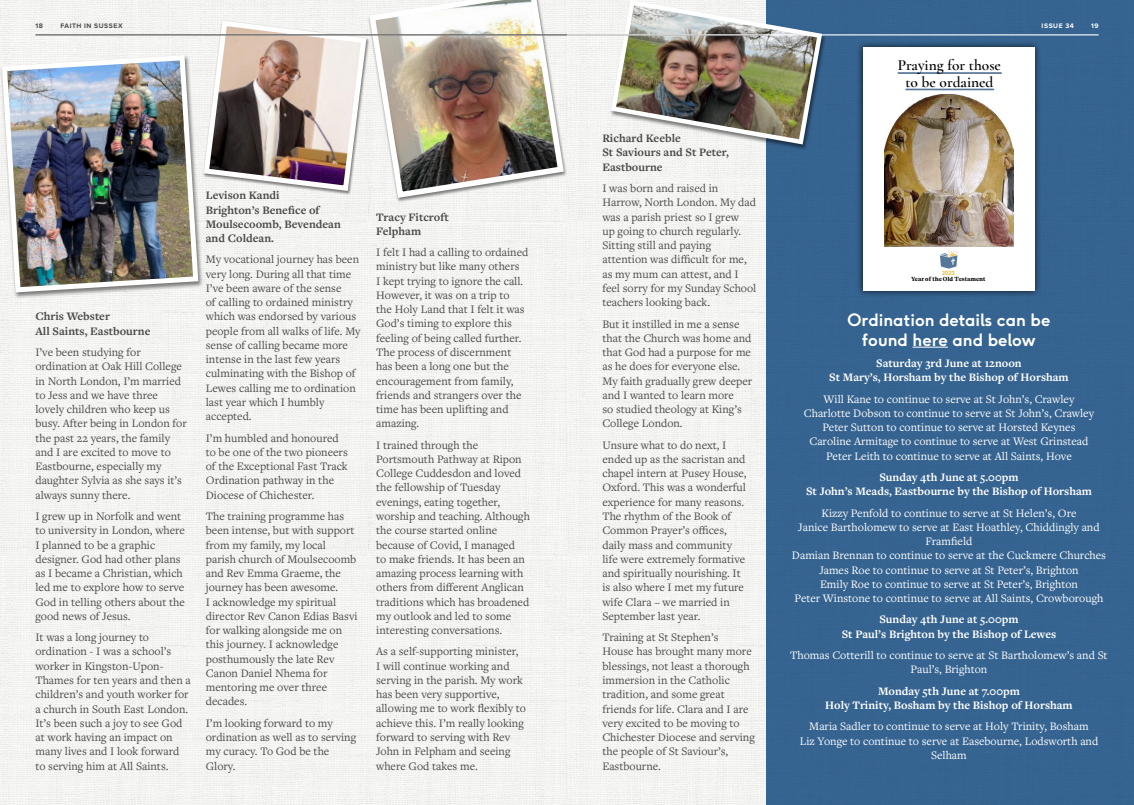
<style>
.page{position:relative;width:1134px;height:805px;background:#fff}
.page>*{position:absolute;margin:0;border:0;box-sizing:border-box;transform-origin:0 0}
.t1{font:700 16.88px/20.2px "F37 Ginger";color:#fff;text-align:center}
.t2{font:600 15.38px/16.4px "Cormorant Garamond";color:#000;text-align:center}
.t3{font:11.88px/14.2px "Freight Text Pro";color:#4a4a49}
.t4{font:11.88px/14.2px "Freight Text Pro";color:#fff;text-align:center}
.t5{font:700 11.88px/14.2px "Freight Text Pro";color:#fff;text-align:center}
.t6{font:700 11.88px/14.2px "Freight Text Pro";color:#4a4a49}
.t7{font:700 6.75px "Proxima Nova";letter-spacing:.085em;color:#4a4a49}
.t8{font:700 6.75px "Proxima Nova";letter-spacing:.085em;color:#fff}
.t9{font:700 5.88px "Beirut Text Trial";color:#000}
.t10{font:700 5.5px "F37 Ginger";color:#edb623}
</style>
<div class="page">
<div style="left:0;top:0;width:766px;height:804px;background:#f3f3f2"></div>
<img style="left:366px;top:0;width:201px;height:201px">
<div style="left:766px;top:0;width:368px;height:804px;background:#366390"></div>
<img style="left:201px;top:18px;width:168px;height:176px">
<hr style="left:912px;top:346px;width:36px;height:1px;background:#fff">
<div style="left:0;top:55px;width:204px;height:244px;background:#000;opacity:.5"></div>
<img style="left:0;top:52px;width:201px;height:243px">
<div style="left:609px;top:0;width:218px;height:150px;background:#000;opacity:.5"></div>
<img style="left:608px;top:0;width:217px;height:147px">
<div style="left:856px;top:40px;width:185px;height:258px;background:#000;opacity:.75"></div>
<div style="left:863px;top:47px;width:172px;height:244px;background:#fff"></div>
<hr style="left:898px;top:72px;width:103px;height:2px;background:#577798">
<hr style="left:906px;top:89px;width:87px;height:1px;background:#577798">
<img style="left:884px;top:95px;width:129px;height:151px">
<svg style="left:940px;top:250px;width:18px;height:18px"></svg>
<hr style="left:567px;top:34px;width:531px;height:1px;background:#fff">
<hr style="left:35px;top:34px;width:532px;height:1px;background:#4a4a49">
<p class="t7" style="left:35px;top:21px;width:9px">18</p>
<p class="t7" style="left:60px;top:21px;width:64px">FAITH IN SUSSEX</p>
<p class="t8" style="left:1041px;top:21px;width:34px">ISSUE 34</p>
<p class="t8" style="left:1091px;top:21px;width:9px">19</p>
<p class="t6" style="left:35px;top:309px;width:116px">Chris Webster<br>All Saints, Eastbourne</p>
<p class="t3" style="left:35px;top:344px;width:153px">I’ve been studying for ordination at Oak Hill College in North London, I’m married to Jess and we have three lovely children who keep us busy. After being in London for the past 22 years, the family and I are excited to move to<br>Eastbourne, especially my daughter Sylvia as she says it’s always sunny there.</p>
<p class="t3" style="left:35px;top:508px;width:151px">I grew up in Norfolk and went to university in London, where<br>I planned to be a graphic designer. God had other plans as I became a Christian, which led me to explore how to serve<br>God in telling others about the good news of Jesus.</p>
<p class="t3" style="left:35px;top:629px;width:157px">It was a long journey to ordination - I was a school’s worker in Kingston-Upon-<br>Thames for ten years and then a children’s and youth worker for a church in South East London.<br>It’s been such a joy to see God at work having an impact on many lives and I look forward to serving him at All Saints.</p>
<p class="t6" style="left:206px;top:188px;width:136px">Levison Kandi<br>Brighton’s Benefice of<br>Moulsecoomb, Bevendean and Coldean.</p>
<p class="t3" style="left:206px;top:252px;width:156px">My vocational journey has been very long. During all that time<br>I’ve been aware of the sense<br>of calling to ordained ministry which was endorsed by various people from all walks of life. My sense of calling became more intense in the last few years culminating with the Bishop of<br>Lewes calling me to ordination last year which I humbly accepted.</p>
<p class="t3" style="left:206px;top:430px;width:143px">I’m humbled and honoured to be one of the two pioneers of the Exceptional Fast Track<br>Ordination pathway in the<br>Diocese of Chichester.</p>
<p class="t3" style="left:206px;top:508px;width:153px">The training programme has been intense, but with support from my family, my local parish church of Moulsecoomb and Rev Emma Graeme, the journey has been awesome.<br>I acknowledge my spiritual director Rev Canon Edias Basvi for walking alongside me on this journey. I acknowledge posthumously the late Rev<br>Canon Daniel Nhema for mentoring me over three decades.</p>
<p class="t3" style="left:206px;top:715px;width:152px">I’m looking forward to my ordination as well as to serving my curacy. To God be the<br>Glory.</p>
<p class="t6" style="left:376px;top:209px;width:74px">Tracy Fitcroft<br>Felpham</p>
<p class="t3" style="left:376px;top:245px;width:154px">I felt I had a calling to ordained ministry but like many others<br>I kept trying to ignore the call.<br>However, it was on a trip to the Holy Land that I felt it was<br>God’s timing to explore this feeling of being called further.<br>The process of discernment has been a long one but the encouragement from family, friends and strangers over the time has been uplifting and amazing.</p>
<p class="t3" style="left:376px;top:437px;width:155px">I trained through the<br>Portsmouth Pathway at Ripon<br>College Cuddesdon and loved the fellowship of Tuesday evenings, eating together, worship and teaching. Although the course started online because of Covid, I managed<br>to make friends. It has been an amazing process learning with others from different Anglican traditions which has broadened my outlook and led to some interesting conversations.</p>
<p class="t3" style="left:376px;top:644px;width:151px">As a self-supporting minister,<br>I will continue working and serving in the parish. My work has been very supportive, allowing me to work flexibly to achieve this. I’m really looking forward to serving with Rev<br>John in Felpham and seeing where God takes me.</p>
<p class="t6" style="left:602px;top:131px;width:128px">Richard Keeble<br>St Saviours and St Peter,<br>Eastbourne</p>
<p class="t3" style="left:602px;top:181px;width:155px">I was born and raised in<br>Harrow, North London. My dad was a parish priest so I grew<br>up going to church regularly.<br>Sitting still and paying attention was difficult for me, as my mum can attest, and I feel sorry for my Sunday School teachers looking back.</p>
<p class="t3" style="left:602px;top:316px;width:151px">But it instilled in me a sense that the Church was home and that God had a purpose for me as he does for everyone else.<br>My faith gradually grew deeper and I wanted to learn more<br>so studied theology at King’s<br>College London.</p>
<p class="t3" style="left:602px;top:437px;width:146px">Unsure what to do next, I ended up as the sacristan and chapel intern at Pusey House,<br>Oxford. This was a wonderful experience for many reasons.<br>The rhythm of the Book of<br>Common Prayer’s offices, daily mass and community life were extremely formative and spiritually nourishing. It is also where I met my future wife Clara – we married in<br>September last year.</p>
<p class="t3" style="left:602px;top:629px;width:154px">Training at St Stephen’s<br>House has brought many more blessings, not least a thorough immersion in the Catholic tradition, and some great friends for life. Clara and I are very excited to be moving to<br>Chichester Diocese and serving the people of St Saviour’s,<br>Eastbourne.</p>
<p class="t2" style="left:898px;top:57px;width:105px">Praying for those to be ordained</p>
<p class="t10" style="left:942px;top:270px;width:14px">2023</p>
<p class="t9" style="left:911px;top:277px;width:76px">Year of the Old Testament</p>
<h1 class="t1" style="left:847px;top:311px;width:204px">Ordination details can be found here and below</h1>
<p class="t5" style="left:829px;top:355px;width:241px">Saturday 3rd June at 12noon<br>St Mary’s, Horsham by the Bishop of Horsham</p>
<p class="t4" style="left:804px;top:391px;width:292px">Will Kane to continue to serve at St John’s, Crawley Charlotte Dobson to continue to serve at St John’s, Crawley Peter Sutton to continue to serve at Horsted Keynes Caroline Armitage to continue to serve at West Grinstead Peter Leith to continue to serve at All Saints, Hove</p>
<p class="t5" style="left:806px;top:469px;width:287px">Sunday 4th June at 5.00pm<br>St John’s Meads, Eastbourne by the Bishop of Horsham</p>
<p class="t4" style="left:792px;top:505px;width:316px">Kizzy Penfold to continue to serve at St Helen’s, Ore<br>Janice Bartholomew to serve at East Hoathley, Chiddingly and Framfield<br>Damian Brennan to continue to serve at the Cuckmere Churches James Roe to continue to serve at St Peter’s, Brighton<br>Emily Roe to continue to serve at St Peter’s, Brighton<br>Peter Winstone to continue to serve at All Saints, Crowborough</p>
<p class="t5" style="left:842px;top:612px;width:216px">Sunday 4th June at 5.00pm<br>St Paul’s Brighton by the Bishop of Lewes</p>
<p class="t4" style="left:790px;top:647px;width:319px">Thomas Cotterill to continue to serve at St Bartholomew’s and St<br>Paul’s, Brighton</p>
<p class="t5" style="left:825px;top:683px;width:249px">Monday 5th June at 7.00pm<br>Holy Trinity, Bosham by the Bishop of Horsham</p>
<p class="t4" style="left:800px;top:718px;width:300px">Maria Sadler to continue to serve at Holy Trinity, Bosham<br>Liz Yonge to continue to serve at Easebourne, Lodsworth and<br>Selham</p>
</div>
